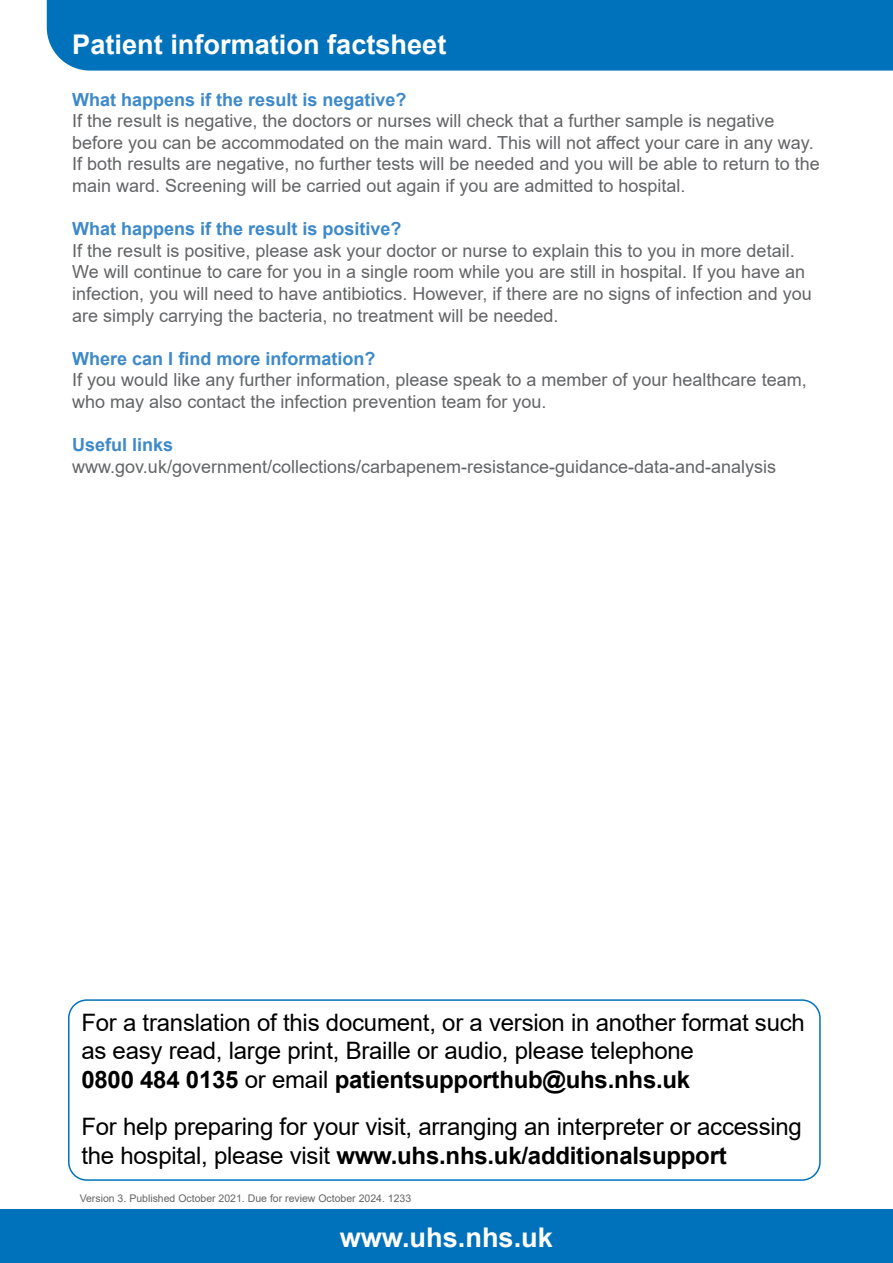
<style>
.page{position:relative;width:893px;height:1263px;background:#fff}
.page>*{position:absolute;margin:0;border:0;box-sizing:border-box;transform-origin:0 0}
.t1{font:700 27.15px "Arial";color:#fff}
.t2{font:24px/28.8px "Arial";letter-spacing:-.01em;color:#000}
.t3{font:18px/21.6px "Arial";color:#636466}
.t4{font:700 18px "Arial";color:#3d89c9}
.t5{font:10.5px "Arial";color:#636466}
.s1{font-weight:700}
</style>
<div class="page">
<div style="left:0;top:1209px;width:893px;height:54px;background:#0072bc"></div>
<div style="left:46px;top:0;width:847px;height:71px;background:#0072bc"></div>
<div style="left:68px;top:999px;width:753px;height:182px;border:2px solid #0072bc;border-radius:18px"></div>
<h1 class="t1" style="left:72px;top:25px;width:376px">Patient information factsheet</h1>
<p class="t4" style="left:72px;top:87px;width:336px">What happens if the result is negative?</p>
<p class="t3" style="left:72px;top:110px;width:749px">If the result is negative, the doctors or nurses will check that a further sample is negative before you can be accommodated on the main ward. This will not affect your care in any way.<br>If both results are negative, no further tests will be needed and you will be able to return to the main ward. Screening will be carried out again if you are admitted to hospital.</p>
<p class="t4" style="left:72px;top:216px;width:331px">What happens if the result is positive?</p>
<p class="t3" style="left:72px;top:240px;width:741px">If the result is positive, please ask your doctor or nurse to explain this to you in more detail.<br>We will continue to care for you in a single room while you are still in hospital. If you have an infection, you will need to have antibiotics. However, if there are no signs of infection and you are simply carrying the bacteria, no treatment will be needed.</p>
<p class="t4" style="left:72px;top:346px;width:305px">Where can I find more information?</p>
<p class="t3" style="left:72px;top:369px;width:736px">If you would like any further information, please speak to a member of your healthcare team, who may also contact the infection prevention team for you.</p>
<p class="t4" style="left:72px;top:432px;width:103px">Useful links</p>
<p class="t3" style="left:72px;top:456px;width:705px">www.gov.uk/government/collections/carbapenem-resistance-guidance-data-and-analysis</p>
<h2 class="t2" style="left:81px;top:1008px;width:725px">For a translation of this document, or a version in another format such as easy read, large print, Braille or audio, please telephone<br><span class="s1">0800 484 0135</span> or email <span class="s1">patientsupporthub@uhs.nhs.uk</span></h2>
<h2 class="t2" style="left:81px;top:1112px;width:722px">For help preparing for your visit, arranging an interpreter or accessing the hospital, please visit <span class="s1">www.uhs.nhs.uk/additionalsupport</span></h2>
<p class="t5" style="left:80px;top:1190px;width:333px">Version 3. Published October 2021. Due for review October 2024. 1233</p>
<h1 class="t1" style="left:340px;top:1218px;width:215px">www.uhs.nhs.uk</h1>
</div>
